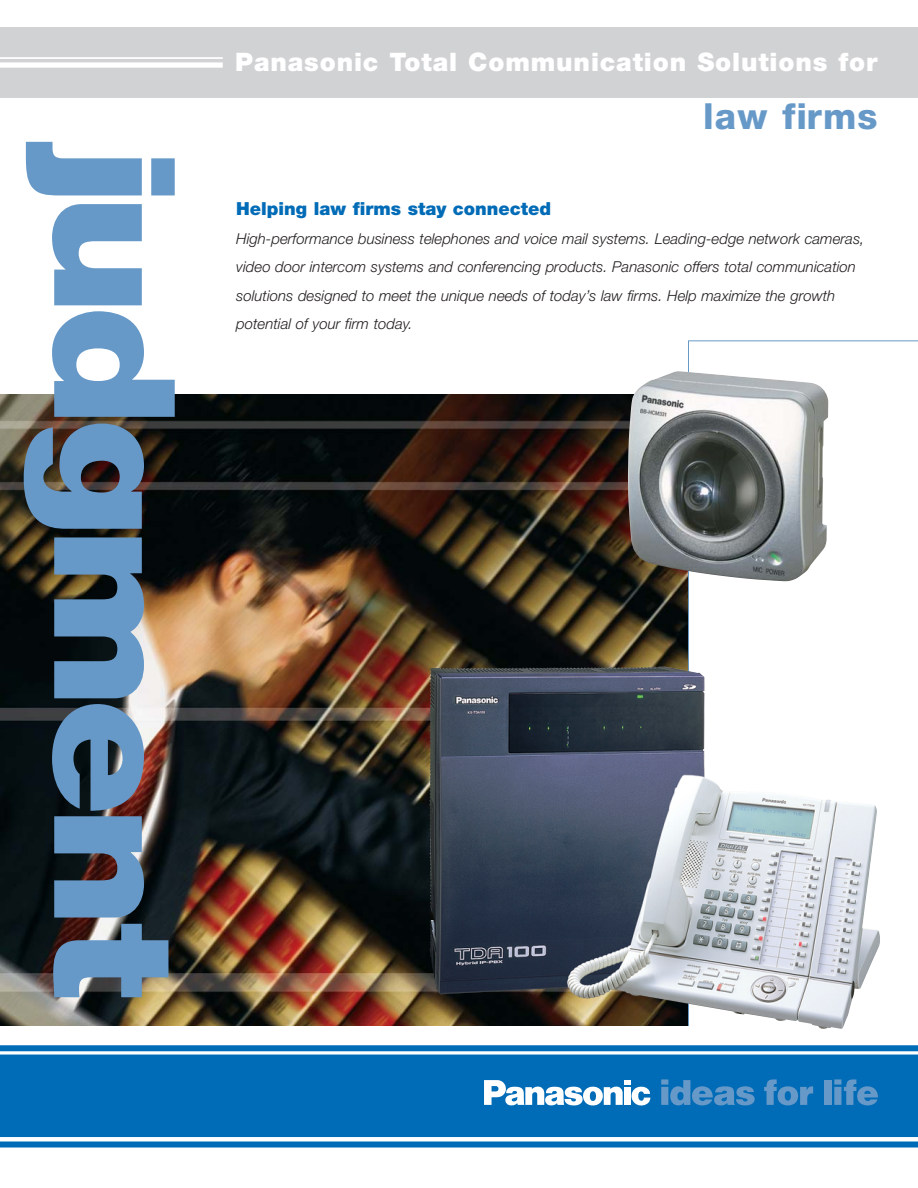
<style>
.page{position:relative;width:918px;height:1188px;background:#fff}
.page>*{position:absolute;margin:0;border:0;box-sizing:border-box;transform-origin:0 0}
.t1{font:900 168.75px "Helvetica Neue";letter-spacing:-.055em;color:#6799c8;scale:1.11 1}
.t2{font:800 36px "Helvetica Neue";letter-spacing:.03em;color:#6799c8}
.t3{font:900 25.5px "Helvetica Neue";letter-spacing:.035em;color:#fff}
.t4{font:900 18px "Helvetica Neue";color:#006bb6}
.t5{font:italic 300 15px/28.5px "Helvetica Neue";color:#231f20}
</style>
<div class="page">
<img style="left:0;top:395px;width:688px;height:631px">
<div style="left:0;top:1045px;width:918px;height:6px;background:#006bb6"></div>
<div style="left:0;top:1142px;width:918px;height:6px;background:#006bb6"></div>
<div style="left:0;top:1055px;width:918px;height:82px;background:#006bb6"></div>
<svg style="left:661px;top:1079px;width:94px;height:26px"></svg>
<svg style="left:764px;top:1079px;width:49px;height:26px"></svg>
<div style="left:824px;top:1080px;width:7px;height:25px;background:#6799c8"></div>
<svg style="left:834px;top:1079px;width:44px;height:26px"></svg>
<svg style="left:484px;top:1080px;width:166px;height:26px"></svg>
<hr style="left:688px;top:341px;width:1px;height:685px;background:#6799c8">
<hr style="left:688px;top:340px;width:230px;height:1px;background:#6799c8">
<img style="left:628px;top:371px;width:200px;height:210px">
<div style="left:0;top:27px;width:918px;height:71px;background:#d1d2d4"></div>
<hr style="left:0;top:57px;width:223px;height:2px;background:#fff">
<div style="left:0;top:62px;width:223px;height:6px;background:#fff"></div>
<img style="left:563px;top:667px;width:317px;height:362px">
<h1 class="t1" style="left:175px;top:147px;width:769px;rotate:90deg">judgment</h1>
<h3 class="t3" style="left:235px;top:52px;width:644px">Panasonic Total Communication Solutions for</h3>
<h2 class="t2" style="left:703px;top:103px;width:176px">law firms</h2>
<p class="t4" style="left:236px;top:202px;width:317px">Helping law firms stay connected</p>
<p class="t5" style="left:236px;top:226px;width:630px">High-performance business telephones and voice mail systems. Leading-edge network cameras, video door intercom systems and conferencing products. Panasonic offers total communication solutions designed to meet the unique needs of today’s law firms. Help maximize the growth potential of your firm today.</p>
</div>
